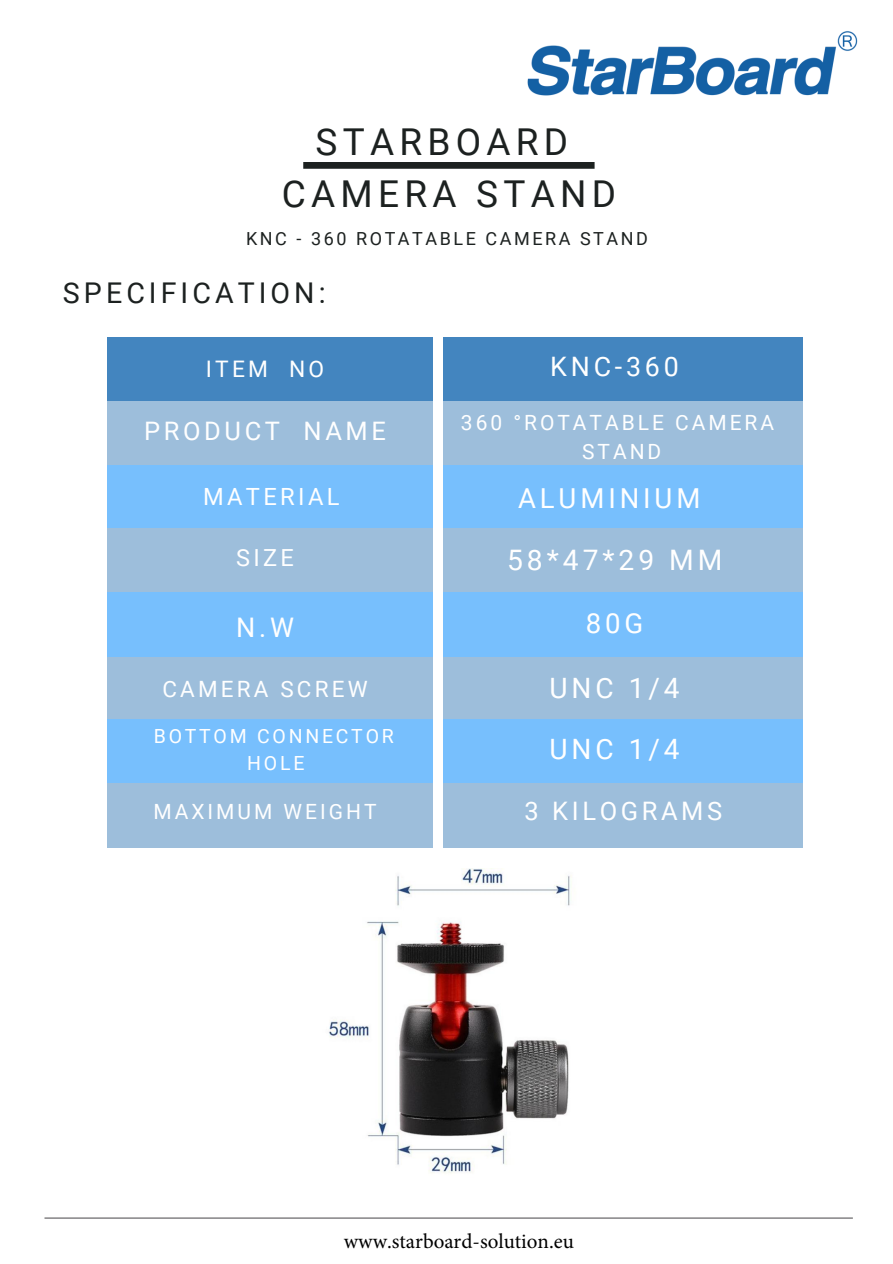
<style>
.page{position:relative;width:893px;height:1264px;background:#fff}
.page>*{position:absolute;margin:0;border:0;box-sizing:border-box;transform-origin:0 0}
.t1{font:37.05px/51.8px "Roboto";letter-spacing:.14em;color:#1c2120;text-align:center}
.t2{font:28.5px "Roboto";letter-spacing:.14em;color:#1c2120}
.t3{font:28.2px "Roboto";letter-spacing:.14em;color:#fff}
.t4{font:28.05px/60.8px "Roboto";letter-spacing:.14em;color:#fff}
.t5{font:27.6px "Roboto";color:#fff}
.t6{font:27.45px "Roboto";letter-spacing:.14em;color:#fff}
.t7{font:27px "Roboto";color:#fff}
.t8{font:26.85px "Roboto";letter-spacing:.14em;color:#fff}
.t9{font:25.5px "Roboto";letter-spacing:.14em;color:#fff}
.t10{font:23.7px "Roboto";letter-spacing:.14em;color:#fff}
.t11{font:23.55px "Roboto";color:#fff}
.t12{font:22.8px "Roboto";letter-spacing:.14em;color:#fff}
.t13{font:22.5px "Roboto";letter-spacing:.14em;color:#fff}
.t14{font:21px/29.2px "Roboto";letter-spacing:.14em;color:#fff;text-align:center}
.t15{font:21px "Minion Pro";color:#000}
.t16{font:19.5px/27px "Roboto";letter-spacing:.14em;color:#fff;text-align:center}
.t17{font:18px "Roboto";letter-spacing:.14em;color:#1c2120}
</style>
<div class="page">
<img style="left:527px;top:31px;width:330px;height:64px">
<div style="left:108px;top:338px;width:324px;height:64px;background:#4385bf"></div>
<div style="left:443px;top:338px;width:360px;height:64px;background:#4385bf"></div>
<div style="left:108px;top:401px;width:324px;height:64px;background:#9dbedb"></div>
<div style="left:443px;top:401px;width:360px;height:64px;background:#9dbedb"></div>
<div style="left:108px;top:465px;width:324px;height:64px;background:#77bffd"></div>
<div style="left:443px;top:465px;width:360px;height:64px;background:#77bffd"></div>
<div style="left:108px;top:528px;width:324px;height:64px;background:#9dbedb"></div>
<div style="left:443px;top:528px;width:360px;height:64px;background:#9dbedb"></div>
<div style="left:108px;top:656px;width:324px;height:64px;background:#9dbedb"></div>
<div style="left:443px;top:656px;width:360px;height:64px;background:#9dbedb"></div>
<div style="left:108px;top:719px;width:324px;height:64px;background:#77bffd"></div>
<div style="left:443px;top:719px;width:360px;height:64px;background:#77bffd"></div>
<div style="left:108px;top:783px;width:324px;height:64px;background:#9dbedb"></div>
<div style="left:443px;top:783px;width:360px;height:64px;background:#9dbedb"></div>
<div style="left:108px;top:592px;width:324px;height:64px;background:#77bffd"></div>
<div style="left:443px;top:592px;width:360px;height:64px;background:#77bffd"></div>
<div style="left:303px;top:162px;width:291px;height:7px;background:#1c2120"></div>
<img style="left:329px;top:868px;width:241px;height:305px">
<hr style="left:44px;top:1217px;width:808px;height:1px;background:#414042">
<h1 class="t1" style="left:282px;top:117px;width:335px">STARBOARD<br>CAMERA STAND</h1>
<p class="t17" style="left:246px;top:229px;width:403px">KNC - 360 ROTATABLE CAMERA STAND</p>
<h2 class="t2" style="left:63px;top:276px;width:264px">SPECIFICATION:</h2>
<p class="t12" style="left:206px;top:355px;width:120px">ITEM NO</p>
<p class="t8" style="left:550px;top:351px;width:130px">KNC-360</p>
<p class="t14" style="left:461px;top:408px;width:314px">360 °ROTATABLE CAMERA<br>STAND</p>
<h3 class="t6" style="left:518px;top:483px;width:184px">ALUMINIUM</h3>
<p class="t9" style="left:144px;top:416px;width:243px">PRODUCT NAME</p>
<p class="t10" style="left:203px;top:483px;width:138px">MATERIAL</p>
<p class="t11" style="left:236px;top:544px;width:59px">SIZE</p>
<h3 class="t3" style="left:507px;top:543px;width:217px">58*47*29 MM</h3>
<p class="t7" style="left:236px;top:611px;width:59px">N.W</p>
<h3 class="t5" style="left:585px;top:607px;width:59px">80G</h3>
<p class="t13" style="left:162px;top:675px;width:207px">CAMERA SCREW</p>
<p class="t16" style="left:154px;top:722px;width:241px">BOTTOM CONNECTOR<br>HOLE</p>
<p class="t14" style="left:153px;top:797px;width:224px">MAXIMUM WEIGHT</p>
<h3 class="t4" style="left:549px;top:658px;width:132px">UNC 1/4<br>UNC 1/4</h3>
<p class="t9" style="left:524px;top:796px;width:199px">3 KILOGRAMS</p>
<p class="t15" style="left:344px;top:1226px;width:231px">www.starboard-solution.eu</p>
</div>
